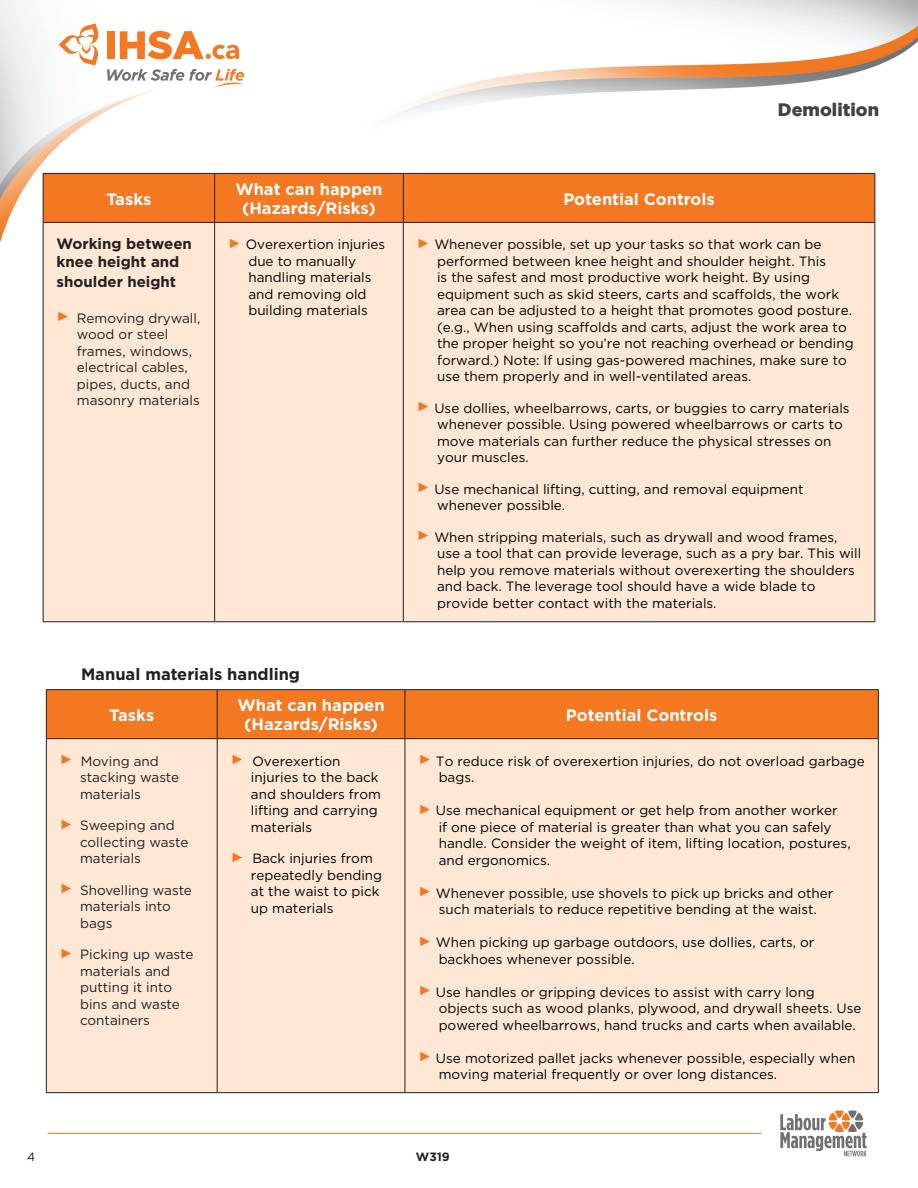
<style>
.page{position:relative;width:918px;height:1188px;background:#fff}
.page>*{position:absolute;margin:0;border:0;box-sizing:border-box;transform-origin:0 0}
.t1{font:900 18px "Gotham";color:#414343}
.t2{font:700 16.5px/19.5px "Gotham";color:#fff;text-align:center}
.t3{font:700 16.5px "Gotham";color:#231f20}
.t4{font:700 15px/18px "Gotham";color:#231f20}
.t5{font:13.5px/16.5px "Gotham";color:#000}
.t6{font:13.5px/16.5px "Gotham";color:#231f20}
.t7{font:700 12px "Gotham";color:#231f20}
.t8{font:12px "Gotham";color:#231f20}
.s1{font-family:"Times New Roman";color:#f47721}
</style>
<div class="page">
<img style="left:0;top:0;width:235px;height:325px">
<img style="left:320px;top:0;width:598px;height:184px">
<hr style="left:48px;top:1133px;width:714px;height:1px;background:#f47721">
<svg style="left:780px;top:1110px;width:87px;height:46px"></svg>
<svg style="left:59px;top:23px;width:40px;height:43px"></svg>
<div style="left:107px;top:31px;width:8px;height:28px;background:#f47721"></div>
<svg style="left:107px;top:69px;width:137px;height:19px"></svg>
<svg style="left:120px;top:31px;width:119px;height:28px"></svg>
<div style="left:44px;top:174px;width:830px;height:48px;background:#f47721"></div>
<div style="left:44px;top:223px;width:830px;height:398px;background:#fee7d4"></div>
<hr style="left:43px;top:173px;width:172px;height:1px;background:#231f20">
<hr style="left:43px;top:174px;width:1px;height:48px;background:#231f20">
<hr style="left:215px;top:173px;width:188px;height:1px;background:#231f20">
<hr style="left:214px;top:174px;width:1px;height:48px;background:#231f20">
<hr style="left:403px;top:173px;width:472px;height:1px;background:#231f20">
<hr style="left:403px;top:174px;width:1px;height:48px;background:#231f20">
<hr style="left:874px;top:174px;width:1px;height:48px;background:#231f20">
<hr style="left:43px;top:222px;width:172px;height:1px;background:#231f20">
<hr style="left:215px;top:222px;width:188px;height:1px;background:#231f20">
<hr style="left:214px;top:223px;width:1px;height:398px;background:#231f20">
<hr style="left:403px;top:222px;width:472px;height:1px;background:#231f20">
<hr style="left:403px;top:223px;width:1px;height:398px;background:#231f20">
<hr style="left:43px;top:621px;width:172px;height:1px;background:#231f20">
<hr style="left:215px;top:621px;width:188px;height:1px;background:#231f20">
<hr style="left:403px;top:621px;width:472px;height:1px;background:#231f20">
<hr style="left:43px;top:223px;width:1px;height:398px;background:#231f20">
<hr style="left:874px;top:223px;width:1px;height:398px;background:#231f20">
<div style="left:47px;top:690px;width:831px;height:48px;background:#f47721"></div>
<div style="left:47px;top:739px;width:831px;height:353px;background:#fee7d4"></div>
<hr style="left:46px;top:689px;width:171px;height:1px;background:#231f20">
<hr style="left:46px;top:690px;width:1px;height:48px;background:#231f20">
<hr style="left:217px;top:689px;width:188px;height:1px;background:#231f20">
<hr style="left:217px;top:690px;width:1px;height:48px;background:#231f20">
<hr style="left:405px;top:689px;width:474px;height:1px;background:#231f20">
<hr style="left:405px;top:690px;width:1px;height:48px;background:#231f20">
<hr style="left:878px;top:690px;width:1px;height:48px;background:#231f20">
<hr style="left:46px;top:738px;width:171px;height:1px;background:#231f20">
<hr style="left:217px;top:738px;width:188px;height:1px;background:#231f20">
<hr style="left:217px;top:739px;width:1px;height:353px;background:#231f20">
<hr style="left:405px;top:738px;width:474px;height:1px;background:#231f20">
<hr style="left:405px;top:739px;width:1px;height:353px;background:#231f20">
<hr style="left:46px;top:1092px;width:171px;height:1px;background:#231f20">
<hr style="left:217px;top:1092px;width:188px;height:1px;background:#231f20">
<hr style="left:405px;top:1092px;width:474px;height:1px;background:#231f20">
<hr style="left:46px;top:739px;width:1px;height:353px;background:#231f20">
<hr style="left:878px;top:739px;width:1px;height:353px;background:#231f20">
<h1 class="t1" style="left:778px;top:99px;width:103px">Demolition</h1>
<p class="t2" style="left:106px;top:189px;width:47px">Tasks</p>
<p class="t2" style="left:235px;top:179px;width:149px">What can happen (Hazards/Risks)</p>
<p class="t2" style="left:563px;top:189px;width:153px">Potential Controls</p>
<p class="t4" style="left:57px;top:235px;width:137px">Working between knee height and</p>
<p class="t4" style="left:57px;top:273px;width:121px">shoulder height</p>
<p class="t6" style="left:77px;top:310px;width:125px;text-indent:-20px"><span class="s1">►</span> Removing drywall, wood or steel frames, windows, electrical cables, pipes, ducts, and masonry materials</p>
<p class="t5" style="left:248px;top:236px;width:138px;text-indent:-20px"><span class="s1">►</span> Overexertion injuries due to manually handling materials and removing old building materials</p>
<p class="t5" style="left:437px;top:236px;width:418px;text-indent:-20px"><span class="s1">►</span> Whenever possible, set up your tasks so that work can be performed between knee height and shoulder height. This<br>is the safest and most productive work height. By using equipment such as skid steers, carts and scaffolds, the work area can be adjusted to a height that promotes good posture. (e.g., When using scaffolds and carts, adjust the work area to the proper height so you’re not reaching overhead or bending forward.) Note: If using gas-powered machines, make sure to use them properly and in well-ventilated areas.</p>
<p class="t5" style="left:437px;top:400px;width:414px;text-indent:-20px"><span class="s1">►</span> Use dollies, wheelbarrows, carts, or buggies to carry materials whenever possible. Using powered wheelbarrows or carts to move materials can further reduce the physical stresses on your muscles.</p>
<p class="t5" style="left:437px;top:481px;width:368px;text-indent:-20px"><span class="s1">►</span> Use mechanical lifting, cutting, and removal equipment whenever possible.</p>
<p class="t5" style="left:437px;top:529px;width:426px;text-indent:-20px"><span class="s1">►</span> When stripping materials, such as drywall and wood frames, use a tool that can provide leverage, such as a pry bar. This will help you remove materials without overexerting the shoulders and back. The leverage tool should have a wide blade to provide better contact with the materials.</p>
<p class="t3" style="left:81px;top:664px;width:221px">Manual materials handling</p>
<p class="t2" style="left:109px;top:705px;width:47px">Tasks</p>
<p class="t2" style="left:237px;top:695px;width:149px">What can happen (Hazards/Risks)</p>
<p class="t2" style="left:566px;top:705px;width:153px">Potential Controls</p>
<p class="t6" style="left:80px;top:753px;width:101px;text-indent:-20px"><span class="s1">►</span> Moving and stacking waste materials</p>
<p class="t6" style="left:80px;top:817px;width:110px;text-indent:-20px"><span class="s1">►</span> Sweeping and collecting waste materials</p>
<p class="t6" style="left:80px;top:882px;width:113px;text-indent:-20px"><span class="s1">►</span> Shovelling waste materials into bags</p>
<p class="t6" style="left:80px;top:946px;width:115px;text-indent:-20px"><span class="s1">►</span> Picking up waste materials and putting it into bins and waste containers</p>
<p class="t5" style="left:439px;top:752px;width:428px;text-indent:-20px"><span class="s1">►</span> To reduce risk of overexertion injuries, do not overload garbage bags.</p>
<p class="t5" style="left:439px;top:802px;width:413px;text-indent:-20px"><span class="s1">►</span> Use mechanical equipment or get help from another worker<br>if one piece of material is greater than what you can safely handle. Consider the weight of item, lifting location, postures, and ergonomics.</p>
<p class="t5" style="left:418px;top:884px;width:416px;text-align:center"><span class="s1">►</span> Whenever possible, use shovels to pick up bricks and other such materials to reduce repetitive bending at the waist.</p>
<p class="t5" style="left:439px;top:934px;width:377px;text-indent:-20px"><span class="s1">►</span> When picking up garbage outdoors, use dollies, carts, or backhoes whenever possible.</p>
<p class="t5" style="left:439px;top:983px;width:424px;text-indent:-20px"><span class="s1">►</span> Use handles or gripping devices to assist with carry long objects such as wood planks, plywood, and drywall sheets. Use powered wheelbarrows, hand trucks and carts when available.</p>
<p class="t5" style="left:439px;top:1049px;width:418px;text-indent:-20px"><span class="s1">►</span> Use motorized pallet jacks whenever possible, especially when moving material frequently or over long distances.</p>
<p class="t5" style="left:251px;top:753px;width:131px;text-indent:-20px"><span class="s1">►</span> Overexertion injuries to the back and shoulders from lifting and carrying materials</p>
<p class="t5" style="left:251px;top:850px;width:133px;text-indent:-20px"><span class="s1">►</span> Back injuries from repeatedly bending at the waist to pick up materials</p>
<p class="t8" style="left:27px;top:1149px;width:10px">4</p>
<p class="t7" style="left:416px;top:1149px;width:35px">W319</p>
</div>
